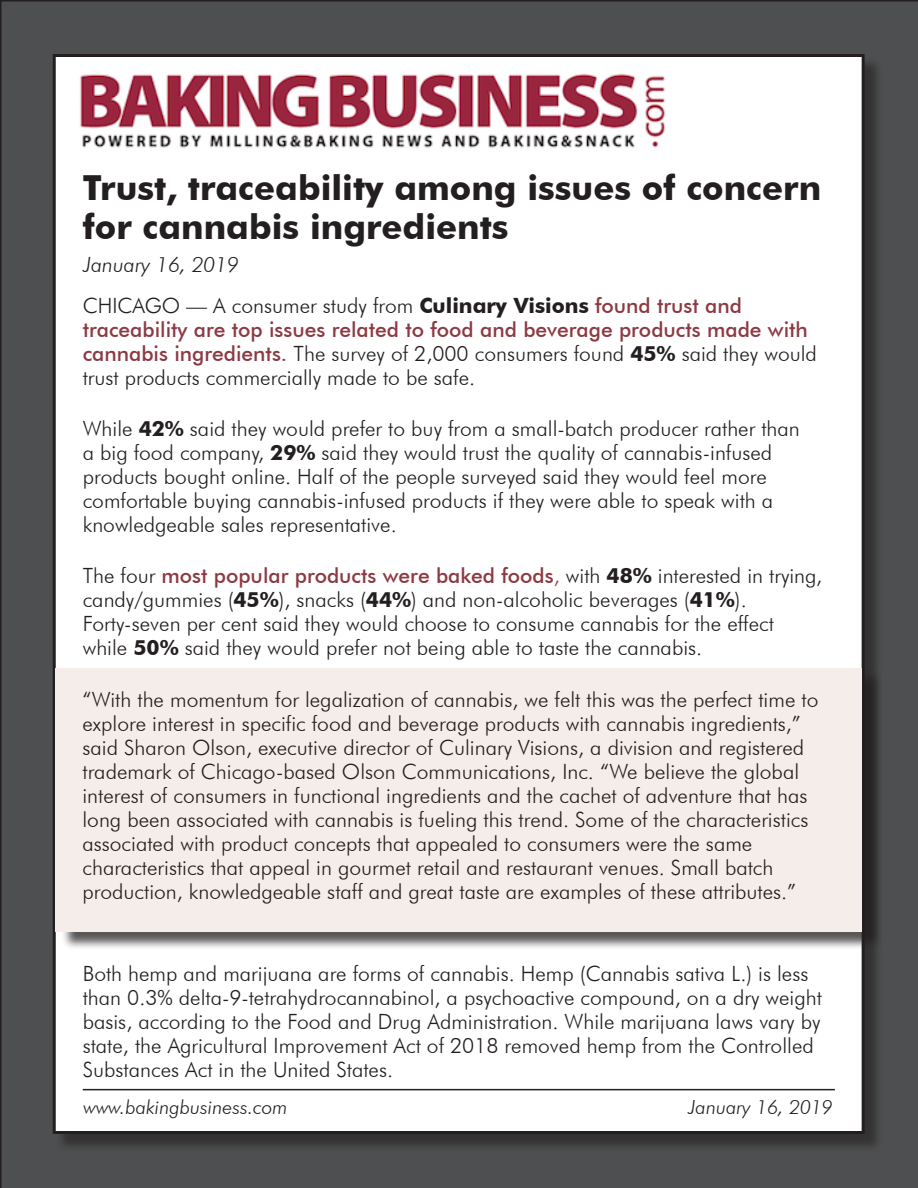
<style>
.page{position:relative;width:918px;height:1188px;background:#4e4f50}
.page>*{position:absolute;margin:0;border:0;box-sizing:border-box;transform-origin:0 0}
.t1{font:700 34.5px/39px "Futura BT";color:#231f20}
.t2{font:300 21px/24px "Futura BT";color:#231f20}
.t3{font:italic 300 21px "Futura BT";color:#231f20}
.t4{font:italic 300 19.5px "Futura BT";color:#231f20}
.s1{font-weight:700}
.s2{font-weight:500;color:#8c3a43}
.s3{color:#8c3a43}
</style>
<div class="page">
<div style="left:55px;top:56px;width:828px;height:1096px;background:#231f20;opacity:.61"></div>
<div style="left:54px;top:56px;width:809px;height:1076px;background:#fff"></div>
<div style="left:61px;top:670px;width:822px;height:280px;background:#231f20;opacity:.75"></div>
<div style="left:55px;top:668px;width:807px;height:264px;background:#f5edea"></div>
<img style="left:80px;top:73px;width:586px;height:75px">
<hr style="left:83px;top:1089px;width:752px;height:1px;background:#231f20">
<p class="t1" style="left:83px;top:168px;width:740px">Trust, traceability among issues of concern for cannabis ingredients</p>
<p class="t3" style="left:83px;top:252px;width:157px">January 16, 2019</p>
<p class="t2" style="left:83px;top:293px;width:736px">CHICAGO — A consumer study from <span class="s1">Culinary Visions</span> <span class="s2">found trust and traceability are top issues related to food and beverage products made with cannabis ingredients.</span> The survey of 2,000 consumers found <span class="s1">45%</span> said they would trust products commercially made to be safe.</p>
<p class="t2" style="left:83px;top:416px;width:719px">While <span class="s1">42%</span> said they would prefer to buy from a small-batch producer rather than a big food company, <span class="s1">29%</span> said they would trust the quality of cannabis-infused products bought online. Half of the people surveyed said they would feel more comfortable buying cannabis-infused products if they were able to speak with a knowledgeable sales representative.</p>
<p class="t2" style="left:83px;top:563px;width:741px">The four <span class="s2">most popular products were baked foods</span><span class="s3">,</span> with <span class="s1">48%</span> interested in trying, candy/gummies (<span class="s1">45%</span>), snacks (<span class="s1">44%</span>) and non-alcoholic beverages (<span class="s1">41%</span>).<br>Forty-seven per cent said they would choose to consume cannabis for the effect while <span class="s1">50%</span> said they would prefer not being able to taste the cannabis.</p>
<p class="t2" style="left:82px;top:687px;width:737px">“With the momentum for legalization of cannabis, we felt this was the perfect time to explore interest in specific food and beverage products with cannabis ingredients,” said Sharon Olson, executive director of Culinary Visions, a division and registered trademark of Chicago-based Olson Communications, Inc. “We believe the global interest of consumers in functional ingredients and the cachet of adventure that has long been associated with cannabis is fueling this trend. Some of the characteristics associated with product concepts that appealed to consumers were the same characteristics that appeal in gourmet retail and restaurant venues. Small batch production, knowledgeable staff and great taste are examples of these attributes.”</p>
<p class="t2" style="left:83px;top:961px;width:741px">Both hemp and marijuana are forms of cannabis. Hemp (Cannabis sativa L.) is less than 0.3% delta-9-tetrahydrocannabinol, a psychoactive compound, on a dry weight basis, according to the Food and Drug Administration. While marijuana laws vary by state, the Agricultural Improvement Act of 2018 removed hemp from the Controlled Substances Act in the United States.</p>
<p class="t4" style="left:83px;top:1095px;width:206px">www.bakingbusiness.com</p>
<p class="t4" style="left:688px;top:1095px;width:146px">January 16, 2019</p>
</div>
